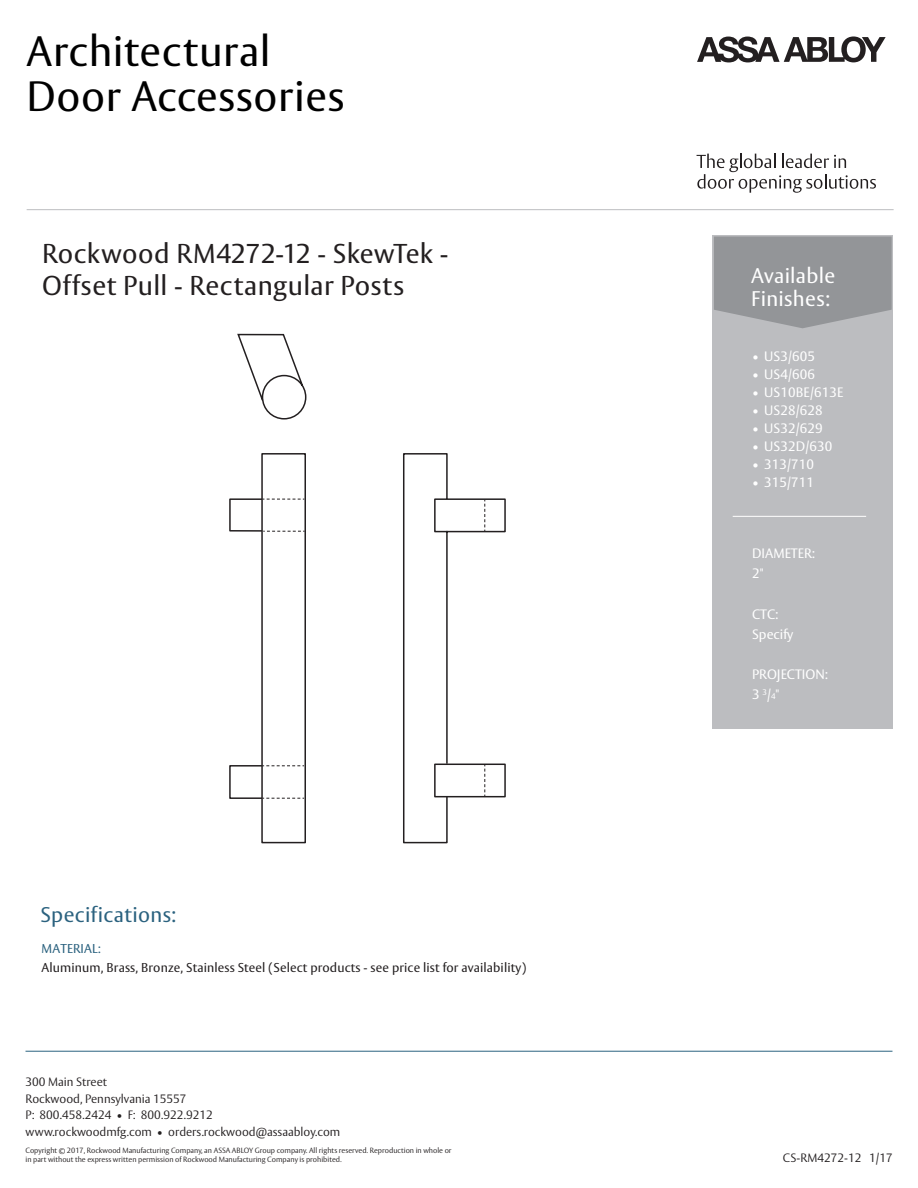
<style>
.page{position:relative;width:918px;height:1188px;background:#fff}
.page>*{position:absolute;margin:0;border:0;box-sizing:border-box;transform-origin:0 0}
.t1{font:42px/45.8px "ASSA Vesta";letter-spacing:.015em;color:#000}
.t2{font:27px/32.1px "ASSA Vesta";letter-spacing:.015em;color:#231f20}
.t3{font:21px/22.5px "ASSA Vesta";letter-spacing:.015em;color:#fff}
.t4{font:21px "ASSA Vesta";letter-spacing:.015em;color:#2b627f}
.t5{font:13.5px/20.1px "ASSA Vesta";letter-spacing:.01em;color:#fff}
.t6{font:12.75px "ASSA Vesta";letter-spacing:.01em;color:#231f20}
.t7{font:12.75px "ASSA Vesta";letter-spacing:.01em;color:#2b627f}
.t8{font:300 12px/16.5px "ASSA Vesta";color:#231f20}
.t9{font:300 7.5px/9px "ASSA Vesta";color:#231f20}
.s1{font-size:8.1px}
</style>
<div class="page">
<div style="left:713px;top:235px;width:180px;height:494px;background:#bcbdc0"></div>
<svg style="left:714px;top:237px;width:178px;height:91px;background:#97989b"></svg>
<hr style="left:26px;top:1051px;width:866px;height:1px;background:#2b627f">
<hr style="left:733px;top:516px;width:133px;height:1px;background:#fff">
<svg style="left:697px;top:36px;width:189px;height:26px"></svg>
<svg style="left:697px;top:154px;width:179px;height:39px"></svg>
<hr style="left:27px;top:209px;width:867px;height:1px;background:#bcbdc0">
<svg style="left:261px;top:453px;width:245px;height:390px"></svg>
<svg style="left:484px;top:500px;width:1px;height:31px"></svg>
<div style="left:434px;top:764px;width:72px;height:33px;border:2px solid #231f20"></div>
<svg style="left:484px;top:765px;width:1px;height:31px"></svg>
<svg style="left:237px;top:334px;width:70px;height:86px"></svg>
<svg style="left:229px;top:498px;width:76px;height:302px"></svg>
<h1 class="t1" style="left:27px;top:30px;width:319px">Architectural<br>Door Accessories</h1>
<h2 class="t2" style="left:42px;top:239px;width:408px">Rockwood RM4272-12 - SkewTek -<br>Offset Pull - Rectangular Posts</h2>
<h3 class="t4" style="left:41px;top:902px;width:137px">Specifications:</h3>
<h3 class="t7" style="left:42px;top:941px;width:61px">MATERIAL:</h3>
<h3 class="t6" style="left:42px;top:959px;width:486px">Aluminum, Brass, Bronze, Stainless Steel (Select products - see price list for availability)</h3>
<h3 class="t8" style="left:26px;top:1074px;width:316px">300 Main Street<br>Rockwood, Pennsylvania 15557<br>P: 800.458.2424 • F: 800.922.9212 www.rockwoodmfg.com • orders.rockwood@assaabloy.com</h3>
<p class="t9" style="left:26px;top:1147px;width:428px">Copyright © 2017, Rockwood Manufacturing Company, an ASSA ABLOY Group company. All rights reserved. Reproduction in whole or in part without the express written permission of Rockwood Manufacturing Company is prohibited.</p>
<h3 class="t3" style="left:751px;top:265px;width:86px">Available<br>Finishes:</h3>
<h3 class="t5" style="left:752px;top:346px;width:64px">• US3/605</h3>
<h3 class="t5" style="left:752px;top:364px;width:64px">• US4/606</h3>
<h3 class="t5" style="left:752px;top:382px;width:93px">• US10BE/613E</h3>
<h3 class="t5" style="left:752px;top:400px;width:72px">• US28/628</h3>
<h3 class="t5" style="left:752px;top:418px;width:72px">• US32/629</h3>
<h3 class="t5" style="left:752px;top:436px;width:82px">• US32D/630</h3>
<h3 class="t5" style="left:752px;top:454px;width:64px">• 313/710</h3>
<h3 class="t5" style="left:752px;top:472px;width:64px">• 315/711</h3>
<h3 class="t5" style="left:752px;top:544px;width:64px">DIAMETER:<br>2"</h3>
<h3 class="t5" style="left:752px;top:604px;width:43px">CTC:<br>Specify</h3>
<h3 class="t5" style="left:752px;top:665px;width:77px">PROJECTION:<br>3 <sup>3</sup>/<span class="s1">4</span>"</h3>
<h3 class="t8" style="left:783px;top:1151px;width:111px">CS-RM4272-12 1/17</h3>
</div>
